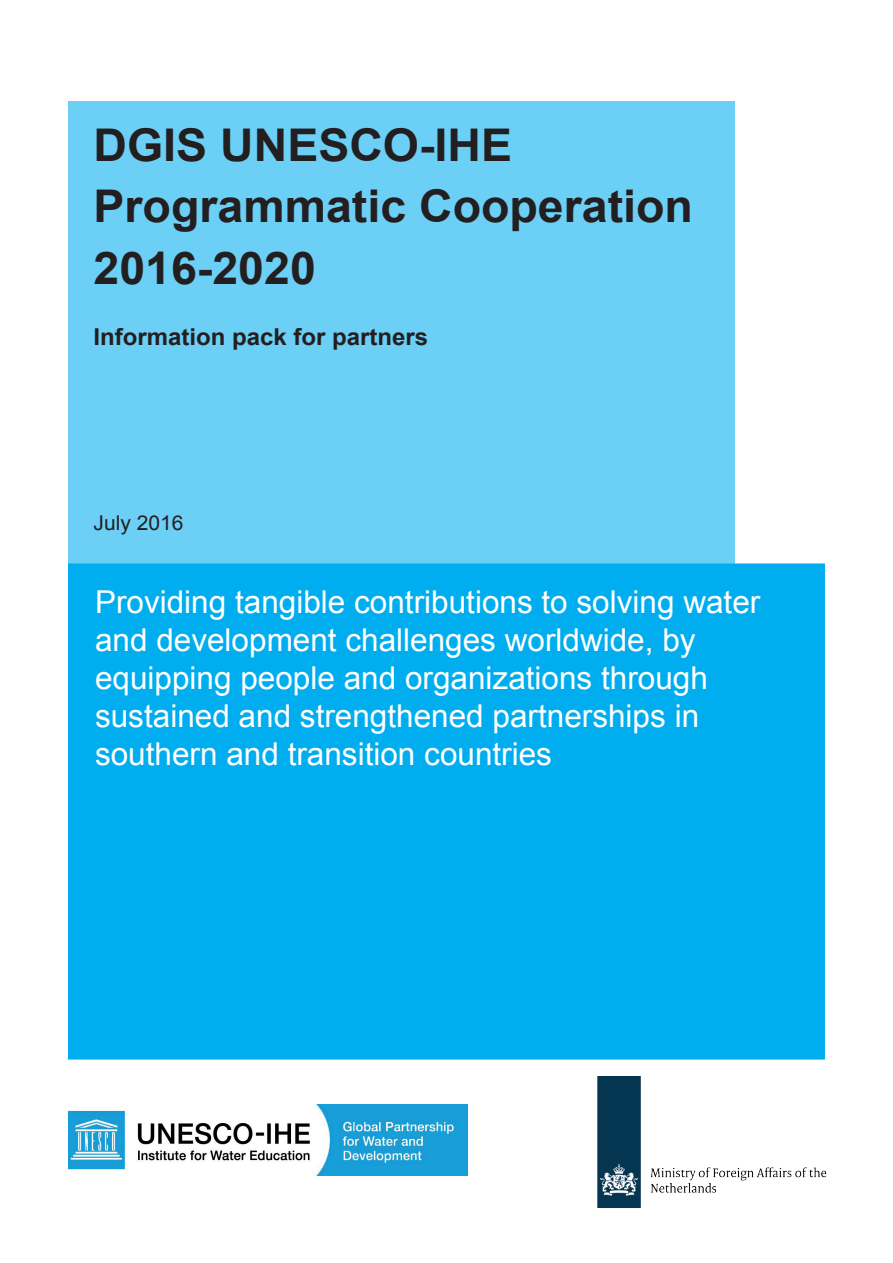
<style>
.page{position:relative;width:893px;height:1263px;background:#fff}
.page>*{position:absolute;margin:0;border:0;box-sizing:border-box;transform-origin:0 0}
.t1{font:700 45.15px/61.5px "Arial";color:#231f20}
.t2{font:31.5px/37.8px "Arial";color:#fff}
.t3{font:700 23.25px "Arial";color:#231f20}
.t4{font:20.4px "Arial";color:#231f20}
</style>
<div class="page">
<div style="left:68px;top:101px;width:666px;height:462px;background:#6bcff6"></div>
<div style="left:69px;top:564px;width:755px;height:495px;background:#00aeef"></div>
<img style="left:68px;top:1105px;width:299px;height:70px">
<img style="left:367px;top:1077px;width:460px;height:131px">
<h1 class="t1" style="left:94px;top:115px;width:601px">DGIS UNESCO-IHE<br>Programmatic Cooperation<br>2016-2020</h1>
<p class="t3" style="left:94px;top:321px;width:336px">Information pack for partners</p>
<p class="t4" style="left:94px;top:509px;width:91px">July 2016</p>
<p class="t2" style="left:95px;top:584px;width:667px">Providing tangible contributions to solving water and development challenges worldwide, by equipping people and organizations through sustained and strengthened partnerships in southern and transition countries</p>
</div>
